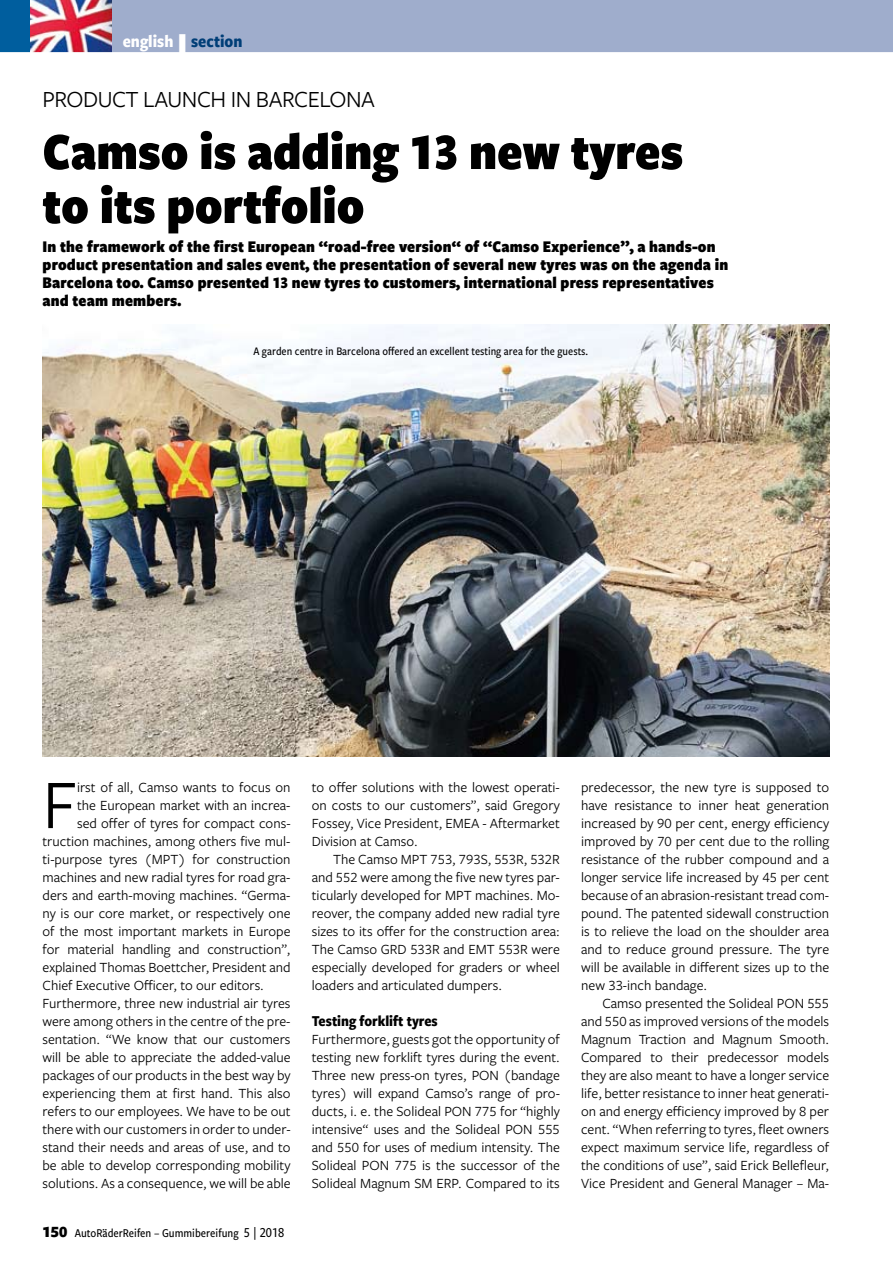
<style>
.page{position:relative;width:893px;height:1263px;background:#fff}
.page>*{position:absolute;margin:0;border:0;box-sizing:border-box;transform-origin:0 0}
.t1{font:72.15px "Freight Sans Pro";color:#000}
.t2{font:900 54px/54px "Freight Sans Cnd Pro";color:#000}
.t3{font:24px "Freight Sans Pro";letter-spacing:-.02em;color:#000}
.t4{font:700 18px "Freight Sans Cnd Pro";color:#fff}
.t5{font:900 16.95px/18px "Freight Sans Cnd Pro";letter-spacing:.01em;color:#000}
.t6{font:700 15.75px "Freight Sans Cnd Pro";color:#000}
.t7{font:14.55px/18px "Freight Sans Pro";color:#000;text-align:justify}
.t8{font:500 12.45px "Freight Sans Cnd Pro";color:#000}
.t9{font:500 12px "Freight Sans Cnd Pro";color:#000}
.s1{font-size:24px}
.s2{color:#003e77}
.s3{font-family:"Freight Sans Pro";font-weight:900;font-size:16.5px}
.s4{font-size:14.25px}
</style>
<div class="page">
<div style="left:30px;top:0;width:863px;height:54px;background:#9fadcc"></div>
<div style="left:0;top:0;width:32px;height:54px;background:#005e9e"></div>
<img style="left:31px;top:0;width:80px;height:52px">
<div style="left:0;top:52px;width:893px;height:6px;background:#fff"></div>
<img style="left:43px;top:324px;width:786px;height:432px">
<p class="t4" style="left:123px;top:29px;width:121px">english <span class="s1">|</span><span class="s2">section</span></p>
<h3 class="t3" style="left:43px;top:83px;width:154px">Product launch</h3>
<h3 class="t3" style="left:231px;top:83px;width:53px">in Barcelona</h3>
<h2 class="t2" style="left:43px;top:122px;width:642px">Camso is adding 13 new tyres to its portfolio</h2>
<p class="t5" style="left:43px;top:237px;width:687px">In the framework of the first European “road-free version“ of “Camso Experience”, a hands-on product presentation and sales event, the presentation of several new tyres was on the agenda in Barcelona too. Camso presented 13 new tyres to customers, international press representatives and team members.</p>
<p class="t9" style="left:253px;top:343px;width:336px">A garden centre in Barcelona offered an excellent testing area for the guests.</p>
<h1 class="t1" style="left:43px;top:756px;width:36px">F</h1>
<p class="t7" style="left:77px;top:778px;width:215px">irst of all, Camso wants to focus on</p>
<p class="t7" style="left:77px;top:796px;width:215px">the European market with an increa-</p>
<p class="t7" style="left:77px;top:814px;width:215px">sed offer of tyres for compact cons-</p>
<p class="t7" style="left:43px;top:832px;width:250px">truction machines, among others five mul-</p>
<p class="t7" style="left:43px;top:850px;width:250px">ti-purpose tyres (MPT) for construction</p>
<p class="t7" style="left:43px;top:868px;width:249px">machines and new radial tyres for road gra-</p>
<p class="t7" style="left:43px;top:886px;width:250px">ders and earth-moving machines. “Germa-</p>
<p class="t7" style="left:43px;top:904px;width:250px">ny is our core market, or respectively one</p>
<p class="t7" style="left:43px;top:922px;width:250px">of the most important markets in Europe</p>
<p class="t7" style="left:43px;top:940px;width:250px">for material handling and construction”,</p>
<p class="t7" style="left:43px;top:958px;width:250px">explained Thomas Boettcher, President and</p>
<p class="t7" style="left:43px;top:976px;width:223px">Chief Executive Officer, to our editors.</p>
<p class="t7" style="left:43px;top:994px;width:250px">Furthermore, three new industrial air tyres</p>
<p class="t7" style="left:43px;top:1012px;width:249px">were among others in the centre of the pre-</p>
<p class="t7" style="left:43px;top:1030px;width:250px">sentation. “We know that our customers</p>
<p class="t7" style="left:43px;top:1048px;width:250px">will be able to appreciate the added-value</p>
<p class="t7" style="left:43px;top:1066px;width:249px">packages of our products in the best way by</p>
<p class="t7" style="left:43px;top:1084px;width:250px">experiencing them at first hand. This also</p>
<p class="t7" style="left:43px;top:1102px;width:250px">refers to our employees. We have to be out</p>
<p class="t7" style="left:43px;top:1120px;width:250px">there with our customers in order to under-</p>
<p class="t7" style="left:43px;top:1138px;width:250px">stand their needs and areas of use, and to</p>
<p class="t7" style="left:43px;top:1156px;width:250px">be able to develop corresponding mobility</p>
<p class="t7" style="left:43px;top:1174px;width:250px">solutions. As a consequence, we will be able</p>
<p class="t8" style="left:43px;top:1224px;width:243px"><span class="s3">150</span> AutoRäderReifen – Gummibereifung <span class="s4">5 | 2018</span></p>
<p class="t7" style="left:312px;top:778px;width:250px">to offer solutions with the lowest operati&shy;on costs to our customers”, said Gregory Fossey, Vice President, EMEA - Aftermarket Division at Camso.</p>
<p class="t7" style="left:312px;top:850px;width:250px;text-indent:21px">The Camso MPT 753, 793S, 553R, 532R and 552 were among the five new tyres par&shy;ticularly developed for MPT machines. Mo&shy;reover, the company added new radial tyre sizes to its offer for the construction area:<br>The Camso GRD 533R and EMT 553R were especially developed for graders or wheel loaders and articulated dumpers.</p>
<p class="t6" style="left:312px;top:1010px;width:128px">Testing forklift tyres</p>
<p class="t7" style="left:312px;top:1030px;width:250px">Furthermore, guests got the opportunity of testing new forklift tyres during the event.<br>Three new press-on tyres, PON (bandage tyres) will expand Camso’s range of pro&shy;ducts, i. e. the Solideal PON 775 for “highly intensive“ uses and the Solideal PON 555 and 550 for uses of medium intensity. The Solideal PON 775 is the successor of the Solideal Magnum SM ERP. Compared to its</p>
<p class="t7" style="left:581px;top:778px;width:250px">predecessor, the new tyre is supposed to have resistance to inner heat generation increased by 90 per cent, energy efficiency improved by 70 per cent due to the rolling resistance of the rubber compound and a longer service life increased by 45 per cent because of an abrasion-resistant tread com&shy;pound. The patented sidewall construction is to relieve the load on the shoulder area and to reduce ground pressure. The tyre will be available in different sizes up to the new 33-inch bandage.</p>
<p class="t7" style="left:581px;top:994px;width:250px;text-indent:21px">Camso presented the Solideal PON 555 and 550 as improved versions of the models Magnum Traction and Magnum Smooth.<br>Compared to their predecessor models they are also meant to have a longer service life, better resistance to inner heat generati&shy;on and energy efficiency improved by 8 per cent. “When referring to tyres, fleet owners expect maximum service life, regardless of the conditions of use”, said Erick Bellefleur, Vice President and General Manager – Ma-</p>
</div>
